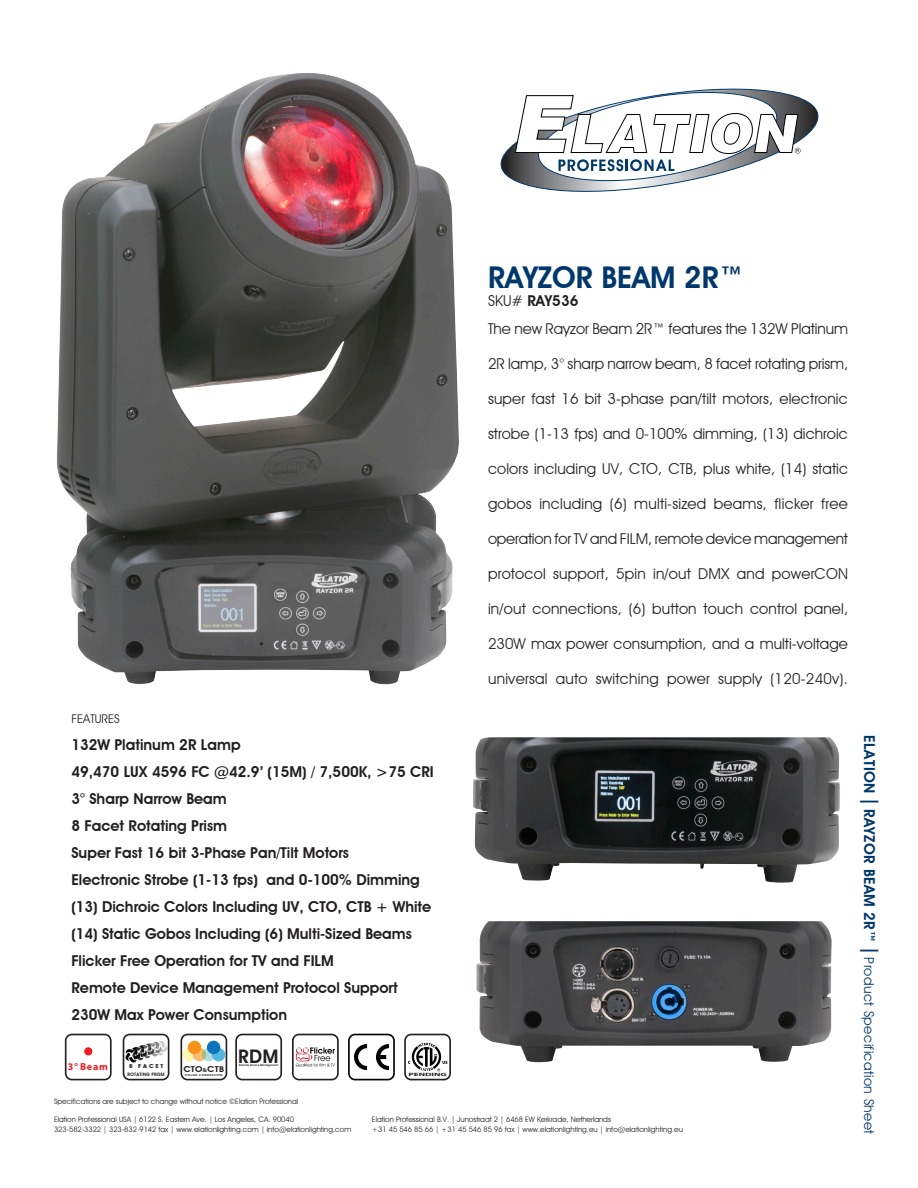
<style>
.page{position:relative;width:918px;height:1188px;background:#fff}
.page>*{position:absolute;margin:0;border:0;box-sizing:border-box;transform-origin:0 0}
.t1{font:600 30px "Avant Garde IT Cby BT";color:#00386c}
.t2{font:600 18.75px "Avant Garde";color:#231f20}
._02__Features_F2{font:15px "Avant Garde IT Cby BT";letter-spacing:.01em;color:#231f20}
.Category_Titles{font:600 15px "Avant Garde IT Cby BT";color:#231f20}
._02__Features_F2-2{font:15px "Avant Garde IT Cby BT";letter-spacing:-.01em;color:#231f20}
.t3{font:13.5px "Avant Garde IT Cby BT";letter-spacing:.03em;color:#00386c}
.Category_Titles-2{font:12px "Avant Garde IT Cby BT";color:#231f20}
.t4{font:700 10.2px "Myriad";color:#ee1d23}
.t5{font:600 8.25px "Avant Garde";color:#231f20;scale:1.17 1}
.t6{font:7.5px "Avant Garde IT Cby BT";color:#231f20}
.t7{font:600 5.4px "Avant Garde";letter-spacing:.4em;color:#231f20}
.t8{font:600 4.65px "Avant Garde";color:#231f20}
.t9{font:700 4.65px "Myriad";color:#231f20;scale:1.98 1}
.t10{font:600 2.7px "Avant Garde";color:#231f20}
.t11{font:600 2.7px "Avant Garde";letter-spacing:.1em;color:#231f20;scale:1.2 1}
.s1{font-size:5.4px}
.s2{font-weight:400}
.s3{font-weight:600;font-size:15px}
.s4{font-size:25.5px}
</style>
<div class="page">
<svg style="left:65px;top:1034px;width:47px;height:46px"></svg>
<svg style="left:292px;top:1034px;width:47px;height:46px"></svg>
<svg style="left:348px;top:1034px;width:47px;height:46px"></svg>
<svg style="left:404px;top:1034px;width:47px;height:46px"></svg>
<svg style="left:500px;top:88px;width:319px;height:104px"></svg>
<img style="left:57px;top:73px;width:396px;height:612px">
<img style="left:473px;top:737px;width:367px;height:146px">
<svg style="left:235px;top:1034px;width:47px;height:46px"></svg>
<svg style="left:123px;top:1034px;width:46px;height:46px"></svg>
<img style="left:476px;top:921px;width:356px;height:141px">
<svg style="left:181px;top:1034px;width:46px;height:46px"></svg>
<div style="left:193px;top:1048px;width:13px;height:13px;background:#fcbb74;border-radius:50%"></div>
<div style="left:188px;top:1041px;width:13px;height:13px;background:#f7931d;border-radius:50%"></div>
<svg style="left:202px;top:1048px;width:13px;height:13px"></svg>
<div style="left:212px;top:1048px;width:13px;height:13px;background:#54b7df;border-radius:50%"></div>
<div style="left:207px;top:1041px;width:13px;height:13px;background:#1074bc;border-radius:50%"></div>
<p class="Category_Titles-2" style="left:71px;top:712px;width:50px">FEATURES</p>
<p class="Category_Titles" style="left:71px;top:736px;width:171px">132W Platinum 2R Lamp</p>
<p class="Category_Titles" style="left:71px;top:763px;width:364px">49,470 LUX 4596 FC @42.9’ (15M) / 7,500K, &gt;75 CRI</p>
<p class="Category_Titles" style="left:71px;top:790px;width:157px">3° Sharp Narrow Beam</p>
<p class="Category_Titles" style="left:71px;top:817px;width:157px">8 Facet Rotating Prism</p>
<p class="Category_Titles" style="left:71px;top:844px;width:279px">Super Fast 16 bit 3-Phase Pan/Tilt Motors</p>
<p class="Category_Titles" style="left:71px;top:871px;width:350px">Electronic Strobe (1-13 fps) and 0-100% Dimming</p>
<p class="Category_Titles" style="left:71px;top:898px;width:361px">(13) Dichroic Colors Including UV, CTO, CTB + White</p>
<p class="Category_Titles" style="left:71px;top:925px;width:342px">(14) Static Gobos Including (6) Multi-Sized Beams</p>
<p class="Category_Titles" style="left:71px;top:952px;width:264px">Flicker Free Operation for TV and FILM</p>
<p class="Category_Titles" style="left:71px;top:979px;width:328px">Remote Device Management Protocol Support</p>
<p class="Category_Titles" style="left:71px;top:1006px;width:217px">230W Max Power Consumption</p>
<p class="t4" style="left:68px;top:1062px;width:41px">3° Beam</p>
<p class="t7" style="left:130px;top:1063px;width:35px">8 FACET</p>
<p class="t5" style="left:183px;top:1064px;width:36px">CTO<span class="s1">&amp;</span>CTB</p>
<p class="t11" style="left:185px;top:1074px;width:33px">COLOR CORRECTION</p>
<p class="t8" style="left:127px;top:1071px;width:39px">ROTATING PRISM</p>
<p class="t2" style="left:238px;top:1045px;width:42px">RDM</p>
<p class="t10" style="left:239px;top:1063px;width:41px">Remote Device Management</p>
<p class="t9" style="left:408px;top:1072px;width:21px">PENDING</p>
<p class="t1" style="left:488px;top:260px;width:257px">RAYZOR BEAM 2R™</p>
<p class="Category_Titles" style="left:488px;top:292px;width:92px"><span class="s2">SKU#</span> RAY536</p>
<p class="_02__Features_F2" style="left:488px;top:320px;width:361px">The new Rayzor Beam 2R™ features the 132W Platinum</p>
<p class="_02__Features_F2" style="left:488px;top:355px;width:362px">2R lamp, 3° sharp narrow beam, 8 facet rotating prism,</p>
<p class="_02__Features_F2" style="left:488px;top:390px;width:361px">super fast 16 bit 3-phase pan/tilt motors, electronic</p>
<p class="_02__Features_F2" style="left:488px;top:425px;width:361px">strobe (1-13 fps) and 0-100% dimming, (13) dichroic</p>
<p class="_02__Features_F2" style="left:488px;top:459px;width:362px">colors including UV, CTO, CTB, plus white, (14) static</p>
<p class="_02__Features_F2" style="left:488px;top:494px;width:361px">gobos including (6) multi-sized beams, flicker free</p>
<p class="_02__Features_F2-2" style="left:488px;top:529px;width:361px">operation for TV and FILM, remote device management</p>
<p class="_02__Features_F2" style="left:488px;top:564px;width:362px">protocol support, 5pin in/out DMX and powerCON</p>
<p class="_02__Features_F2" style="left:488px;top:599px;width:362px">in/out connections, (6) button touch control panel,</p>
<p class="_02__Features_F2" style="left:488px;top:634px;width:361px">230W max power consumption, and a multi-voltage</p>
<p class="_02__Features_F2" style="left:488px;top:669px;width:361px">universal auto switching power supply (120-240v).</p>
<p class="t6" style="left:54px;top:1097px;width:246px">Specifications are subject to change without notice ©Elation Professional</p>
<p class="t6" style="left:54px;top:1114px;width:242px">Elation Professional USA | 6122 S. Eastern Ave. | Los Angeles, CA. 90040</p>
<p class="t6" style="left:54px;top:1125px;width:299px">323-582-3322 | 323-832-9142 fax | www.elationlighting.com | info@elationlighting.com</p>
<p class="t6" style="left:372px;top:1115px;width:240px">Elation Professional B.V. | Junostraat 2 | 6468 EW Kerkrade, Netherlands</p>
<p class="t6" style="left:372px;top:1125px;width:312px">+31 45 546 85 66 | +31 45 546 85 96 fax | www.elationlighting.eu | info@elationlighting.eu</p>
<p class="t3" style="left:877px;top:735px;width:400px;rotate:90deg"><span class="s3">ELATION</span> <span class="s4">I</span> <span class="s3">RAYZOR BEAM 2R™</span> <span class="s4">I</span> Product Specification Sheet</p>
</div>
